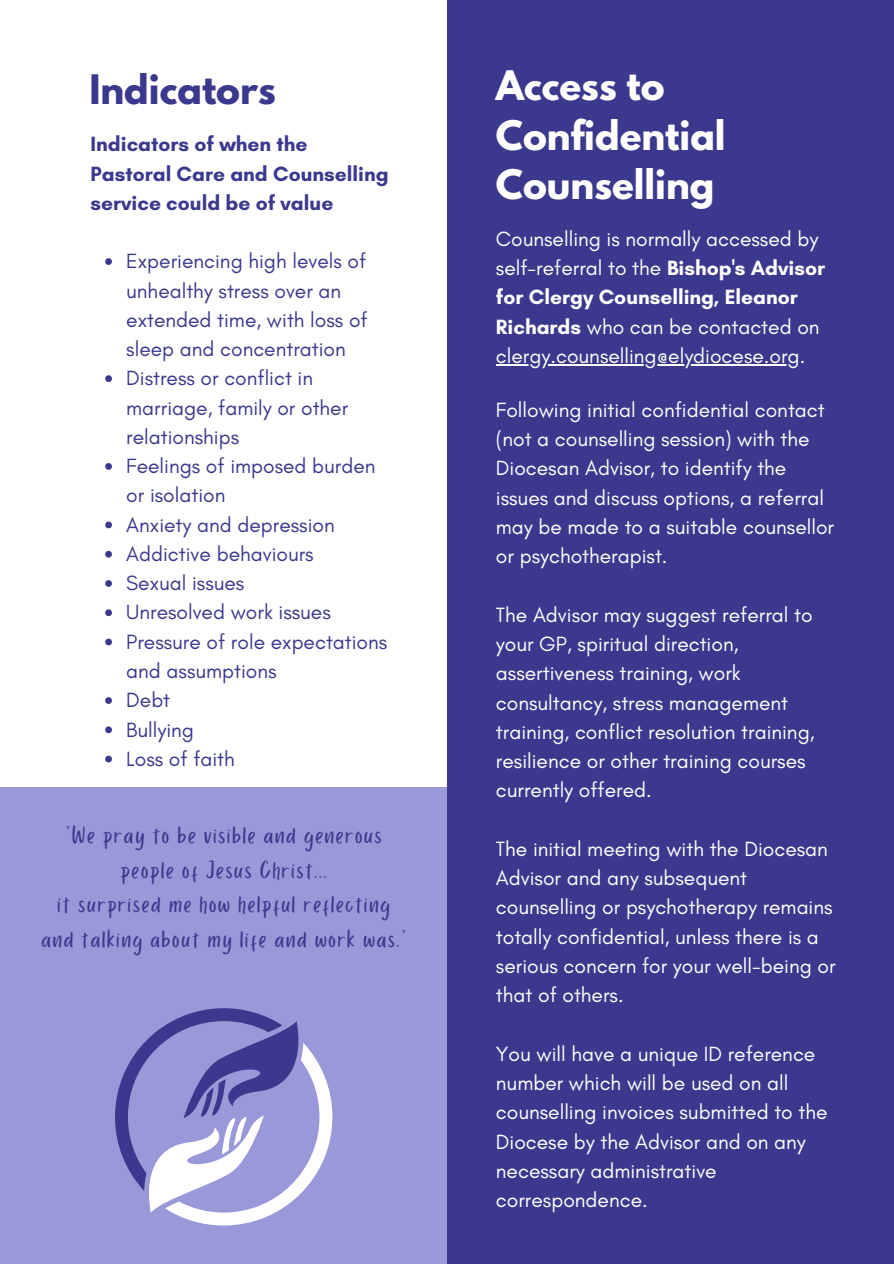
<style>
.page{position:relative;width:894px;height:1264px;background:#fff}
.page>*{position:absolute;margin:0;border:0;box-sizing:border-box;transform-origin:0 0}
.t1{font:700 36px/49.5px "League Spartan";color:#fff}
.t2{font:700 36px "League Spartan";color:#3b398d}
.t3{font:25.5px/34.8px "Porcelain";letter-spacing:.07em;color:#3b398d;text-align:center}
.t4{font:21px/29.2px "Glacial Indifference";color:#fff}
.t5{font:21px/29.2px "Glacial Indifference";color:#3b398d}
.t6{font:700 21px/29.2px "Glacial Indifference";color:#3b398d}
.s1{font-weight:700}
</style>
<div class="page">
<div style="left:446px;top:0;width:447px;height:1263px;background:#3b398d"></div>
<hr style="left:496px;top:364px;width:303px;height:1px;background:#fff">
<div style="left:0;top:787px;width:446px;height:476px;background:#9998d9"></div>
<svg style="left:115px;top:1008px;width:217px;height:217px"></svg>
<svg style="left:105px;top:258px;width:7px;height:7px"></svg>
<svg style="left:105px;top:375px;width:7px;height:7px"></svg>
<svg style="left:105px;top:463px;width:7px;height:7px"></svg>
<svg style="left:105px;top:521px;width:7px;height:7px"></svg>
<svg style="left:105px;top:551px;width:7px;height:6px"></svg>
<svg style="left:105px;top:580px;width:7px;height:7px"></svg>
<svg style="left:105px;top:609px;width:7px;height:7px"></svg>
<svg style="left:105px;top:638px;width:7px;height:7px"></svg>
<svg style="left:105px;top:697px;width:7px;height:7px"></svg>
<svg style="left:105px;top:726px;width:7px;height:7px"></svg>
<svg style="left:105px;top:755px;width:7px;height:7px"></svg>
<p class="t2" style="left:89px;top:71px;width:188px">Indicators</p>
<h1 class="t6" style="left:90px;top:129px;width:299px">Indicators of when the<br>Pastoral Care and Counselling service could be of value</h1>
<h3 class="t5" style="left:126px;top:246px;width:243px">Experiencing high levels of unhealthy stress over an extended time, with loss of sleep and concentration</h3>
<p class="t5" style="left:126px;top:363px;width:223px">Distress or conflict in marriage, family or other relationships</p>
<p class="t5" style="left:126px;top:451px;width:251px">Feelings of imposed burden or isolation</p>
<p class="t5" style="left:126px;top:509px;width:210px">Anxiety and depression</p>
<p class="t5" style="left:126px;top:539px;width:189px">Addictive behaviours</p>
<p class="t5" style="left:126px;top:568px;width:120px">Sexual issues</p>
<p class="t5" style="left:126px;top:597px;width:206px">Unresolved work issues</p>
<p class="t5" style="left:126px;top:626px;width:262px">Pressure of role expectations and assumptions</p>
<p class="t5" style="left:126px;top:685px;width:45px">Debt</p>
<p class="t5" style="left:126px;top:714px;width:69px">Bullying</p>
<p class="t5" style="left:126px;top:743px;width:110px">Loss of faith</p>
<h2 class="t3" style="left:41px;top:818px;width:363px">‘We pray to be visible and generous people of Jesus Christ...<br>it surprised me how helpful reflecting and talking about my life and work was.’</h2>
<h1 class="t1" style="left:496px;top:65px;width:231px">Access to<br>Confidential<br>Counselling</h1>
<p class="t4" style="left:496px;top:224px;width:330px">Counselling is normally accessed by self-referral to the <span class="s1">Bishop's Advisor for Clergy Counselling, Eleanor Richards</span> who can be contacted on</p>
<p class="t4" style="left:496px;top:341px;width:311px">clergy.counselling@elydiocese.org.</p>
<p class="t4" style="left:496px;top:395px;width:339px">Following initial confidential contact (not a counselling session) with the Diocesan Advisor, to identify the issues and discuss options, a referral may be made to a suitable counsellor or psychotherapist.</p>
<p class="t4" style="left:496px;top:599px;width:320px">The Advisor may suggest referral to your GP, spiritual direction, assertiveness training, work consultancy, stress management training, conflict resolution training, resilience or other training courses currently offered.</p>
<p class="t4" style="left:496px;top:833px;width:341px">The initial meeting with the Diocesan Advisor and any subsequent counselling or psychotherapy remains totally confidential, unless there is a serious concern for your well-being or that of others.</p>
<p class="t4" style="left:496px;top:1038px;width:333px">You will have a unique ID reference number which will be used on all counselling invoices submitted to the<br>Diocese by the Advisor and on any necessary administrative correspondence.</p>
</div>
